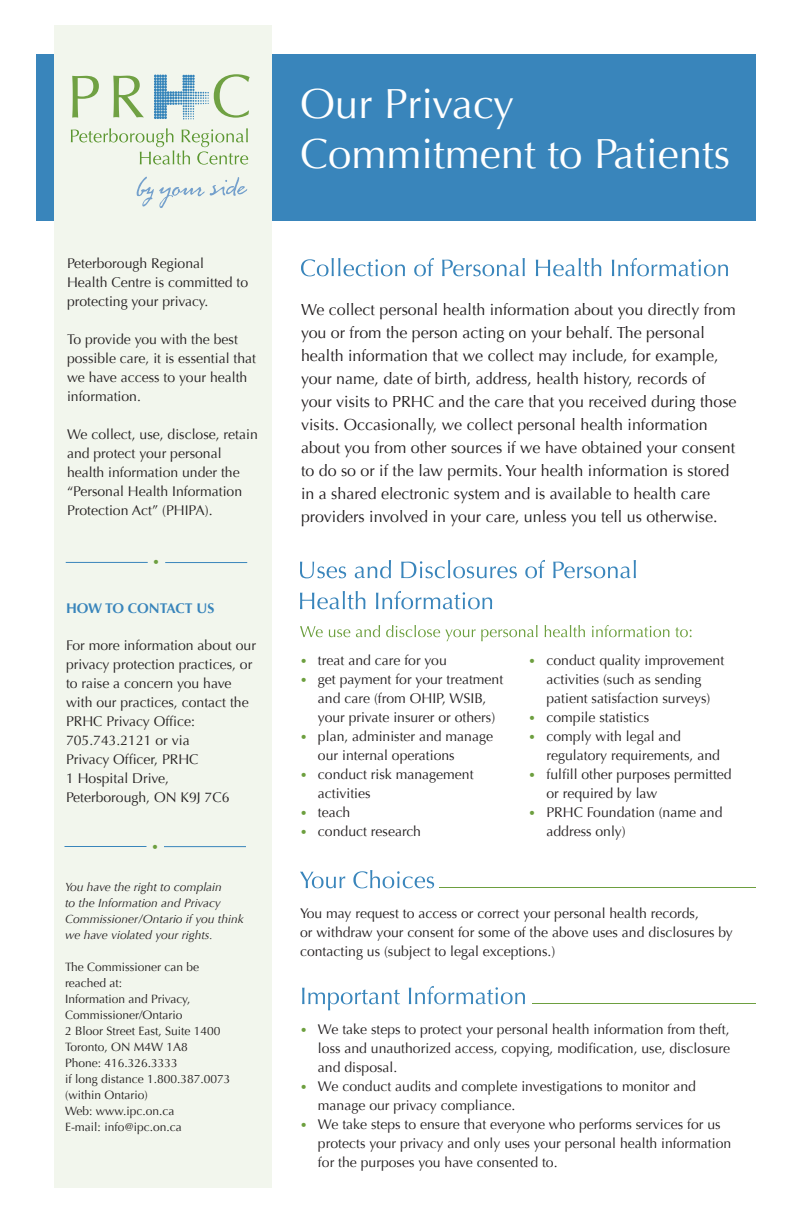
<style>
.page{position:relative;width:792px;height:1224px;background:#fff}
.page>*{position:absolute;margin:0;border:0;box-sizing:border-box;transform-origin:0 0}
.t1{font:42px/50.4px "Optima";color:#fff}
.t2{font:16px/23px "Optima";color:#231f20}
.t3{font:14px/19px "Optima";color:#231f20}
.t4{font:700 14px "Optima";color:#3985bb}
.t5{font:12px/16px "Optima";color:#231f20}
.t6{font:italic 12px/16px "Optima";color:#231f20}
.t7{font:12px "Optima";color:#6d9f3f}
.s1{font-size:12px;color:#6d9f3f}
</style>
<div class="page">
<div style="left:36px;top:54px;width:720px;height:167px;background:#3985bb"></div>
<div style="left:54px;top:25px;width:218px;height:1163px;background:#f2f6ed"></div>
<svg style="left:300px;top:560px;width:336px;height:18px"></svg>
<svg style="left:300px;top:591px;width:192px;height:18px"></svg>
<svg style="left:300px;top:625px;width:392px;height:16px"></svg>
<svg style="left:300px;top:870px;width:134px;height:18px"></svg>
<svg style="left:302px;top:986px;width:223px;height:24px"></svg>
<svg style="left:72px;top:76px;width:27px;height:42px"></svg>
<svg style="left:113px;top:76px;width:31px;height:41px"></svg>
<svg style="left:71px;top:128px;width:177px;height:37px"></svg>
<svg style="left:136px;top:176px;width:111px;height:32px"></svg>
<svg style="left:154px;top:74px;width:96px;height:46px"></svg>
<svg style="left:301px;top:258px;width:427px;height:18px"></svg>
<hr style="left:439px;top:887px;width:317px;height:1px;background:#6d9f3f">
<hr style="left:532px;top:1003px;width:224px;height:1px;background:#6d9f3f">
<hr style="left:164px;top:846px;width:82px;height:1px;background:#3985bb">
<hr style="left:64px;top:846px;width:82px;height:1px;background:#3985bb">
<hr style="left:165px;top:562px;width:82px;height:1px;background:#3985bb">
<hr style="left:66px;top:562px;width:82px;height:1px;background:#3985bb">
<p class="t3" style="left:67px;top:254px;width:183px">Peterborough Regional<br>Health Centre is committed to protecting your privacy.</p>
<p class="t3" style="left:67px;top:330px;width:191px">To provide you with the best possible care, it is essential that we have access to your health information.</p>
<p class="t3" style="left:67px;top:425px;width:192px">We collect, use, disclose, retain and protect your personal health information under the “Personal Health Information<br>Protection Act” (PHIPA).</p>
<p class="t7" style="left:153px;top:555px;width:9px">•</p>
<p class="t4" style="left:66px;top:600px;width:150px">HOW TO CONTACT US</p>
<p class="t3" style="left:66px;top:636px;width:191px">For more information about our privacy protection practices, or to raise a concern you have with our practices, contact the<br>PRHC Privacy Office:<br>705.743.2121 or via<br>Privacy Officer, PRHC<br>1 Hospital Drive,<br>Peterborough, ON K9J 7C6</p>
<p class="t7" style="left:151px;top:839px;width:9px">•</p>
<p class="t6" style="left:65px;top:879px;width:180px">You have the right to complain<br>to the Information and Privacy<br>Commissioner/Ontario if you think we have violated your rights.</p>
<p class="t5" style="left:65px;top:959px;width:167px">The Commissioner can be reached at:<br>Information and Privacy,<br>Commissioner/Ontario<br>2 Bloor Street East, Suite 1400<br>Toronto, ON M4W 1A8<br>Phone: 416.326.3333<br>if long distance 1.800.387.0073 (within Ontario)<br>Web: www.ipc.on.ca<br>E-mail: info@ipc.on.ca</p>
<h1 class="t1" style="left:300px;top:79px;width:432px">Our Privacy<br>Commitment to Patients</h1>
<p class="t2" style="left:301px;top:298px;width:437px">We collect personal health information about you directly from you or from the person acting on your behalf. The personal health information that we collect may include, for example, your name, date of birth, address, health history, records of your visits to PRHC and the care that you received during those visits. Occasionally, we collect personal health information about you from other sources if we have obtained your consent to do so or if the law permits. Your health information is stored in a shared electronic system and is available to health care providers involved in your care, unless you tell us otherwise.</p>
<p class="t3" style="left:300px;top:651px;width:148px"><span class="s1">•</span> treat and care for you</p>
<p class="t3" style="left:318px;top:670px;width:187px;text-indent:-18px"><span class="s1">•</span> get payment for your treatment and care (from OHIP, WSIB, your private insurer or others)</p>
<p class="t3" style="left:318px;top:727px;width:177px;text-indent:-18px"><span class="s1">•</span> plan, administer and manage our internal operations</p>
<p class="t3" style="left:318px;top:765px;width:157px;text-indent:-18px"><span class="s1">•</span> conduct risk management activities</p>
<p class="t3" style="left:300px;top:803px;width:52px"><span class="s1">•</span> teach</p>
<p class="t3" style="left:300px;top:822px;width:123px"><span class="s1">•</span> conduct research</p>
<p class="t3" style="left:528px;top:651px;width:197px;text-align:center"><span class="s1">•</span> conduct quality improvement activities (such as sending patient satisfaction surveys)</p>
<p class="t3" style="left:528px;top:708px;width:122px"><span class="s1">•</span> compile statistics</p>
<p class="t3" style="left:546px;top:727px;width:175px;text-indent:-18px"><span class="s1">•</span> comply with legal and regulatory requirements, and</p>
<p class="t3" style="left:546px;top:765px;width:187px;text-indent:-18px"><span class="s1">•</span> fulfill other purposes permitted or required by law</p>
<p class="t3" style="left:546px;top:803px;width:178px;text-indent:-18px"><span class="s1">•</span> PRHC Foundation (name and address only)</p>
<p class="t3" style="left:300px;top:904px;width:434px">You may request to access or correct your personal health records,<br>or withdraw your consent for some of the above uses and disclosures by contacting us (subject to legal exceptions.)</p>
<p class="t3" style="left:318px;top:1020px;width:414px;text-align:justify;text-indent:-18px"><span class="s1">•</span> We take steps to protect your personal health information from theft, loss and unauthorized access, copying, modification, use, disclosure and disposal.</p>
<p class="t3" style="left:318px;top:1077px;width:380px;text-indent:-18px"><span class="s1">•</span> We conduct audits and complete investigations to monitor and manage our privacy compliance.</p>
<p class="t3" style="left:318px;top:1115px;width:415px;text-indent:-18px"><span class="s1">•</span> We take steps to ensure that everyone who performs services for us protects your privacy and only uses your personal health information for the purposes you have consented to.</p>
</div>
